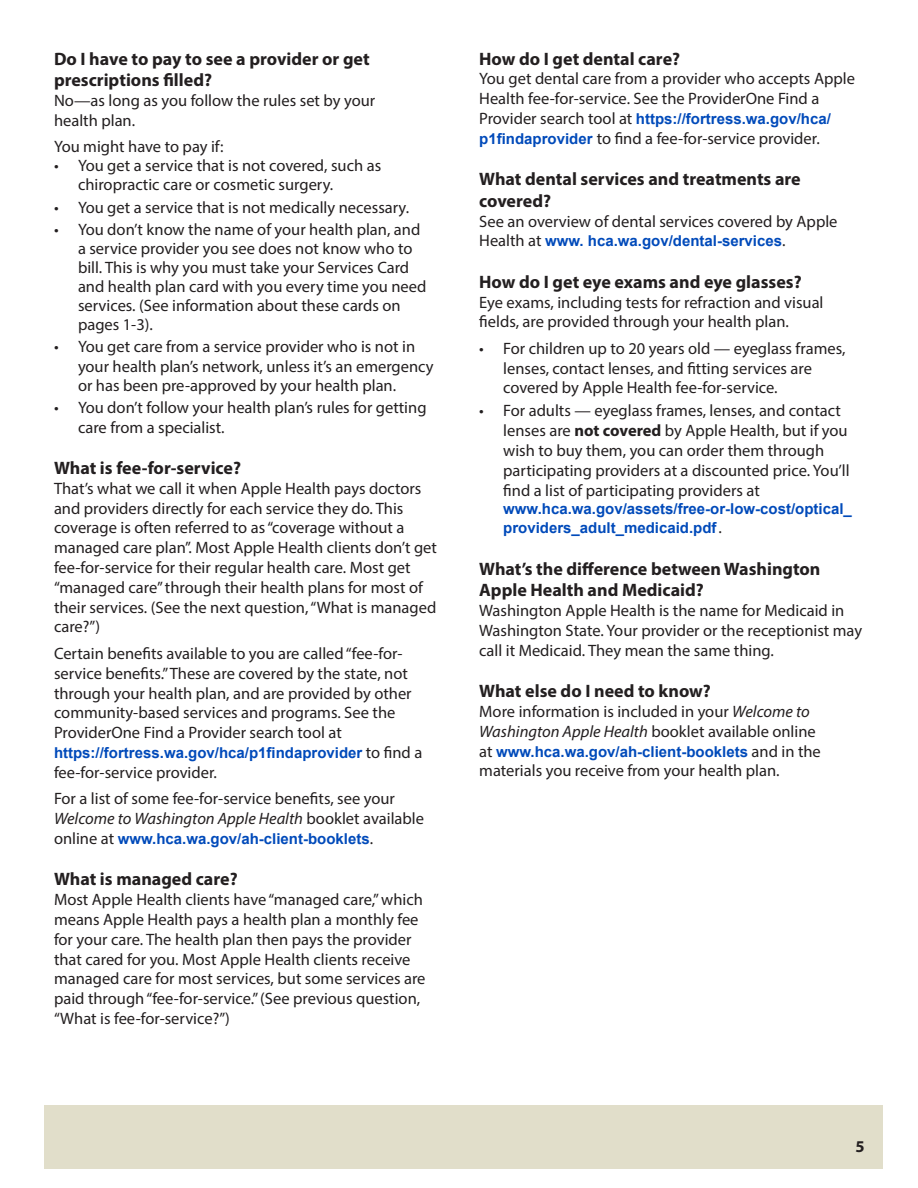
<style>
.page{position:relative;width:918px;height:1188px;background:#fff}
.page>*{position:absolute;margin:0;border:0;box-sizing:border-box;transform-origin:0 0}
.t1{font:700 18px/21.6px "Myriad Pro";color:#231f20}
.indent{font:16.5px/19.8px "Myriad Pro";color:#231f20}
.t2{font:700 16.5px "Myriad Pro";color:#231f20}
.indent-2{font:700 15px/19.8px "Arial";color:#004aba}
.s1{font-family:"Myriad Pro";font-weight:400;font-size:16.5px;color:#231f20}
.s2{font-style:italic}
.s3{font-family:"Arial";font-weight:700;font-size:15px;color:#004aba}
.s4{font-weight:700}
</style>
<div class="page">
<div style="left:44px;top:1105px;width:838px;height:64px;background:#e1deca"></div>
<p class="t1" style="left:54px;top:47px;width:317px">Do I have to pay to see a provider or get prescriptions filled?</p>
<p class="indent" style="left:54px;top:90px;width:323px">No—as long as you follow the rules set by your health plan.</p>
<p class="indent" style="left:54px;top:137px;width:171px">You might have to pay if:</p>
<p class="indent" style="left:78px;top:156px;width:305px;line-height:19px;text-indent:-24px">• You get a service that is not covered, such as chiropractic care or cosmetic surgery.</p>
<p class="indent" style="left:54px;top:197px;width:357px">• You get a service that is not medically necessary.</p>
<p class="indent" style="left:78px;top:220px;width:350px;line-height:19px;text-indent:-24px">• You don’t know the name of your health plan, and a service provider you see does not know who to bill. This is why you must take your Services Card and health plan card with you every time you need services. (See information about these cards on pages 1-3).</p>
<p class="indent" style="left:78px;top:337px;width:357px;line-height:19px;text-indent:-24px">• You get care from a service provider who is not in your health plan’s network, unless it’s an emergency or has been pre-approved by your health plan.</p>
<p class="indent" style="left:78px;top:397px;width:350px;text-indent:-24px">• You don’t follow your health plan’s rules for getting care from a specialist.</p>
<p class="t1" style="left:54px;top:457px;width:189px">What is fee-for-service?</p>
<p class="indent" style="left:54px;top:478px;width:385px">That’s what we call it when Apple Health pays doctors and providers directly for each service they do. This coverage is often referred to as “coverage without a managed care plan”. Most Apple Health clients don’t get fee-for-service for their regular health care. Most get “managed care” through their health plans for most of their services. (See the next question, “What is managed care?”)</p>
<p class="indent" style="left:54px;top:643px;width:359px">Certain benefits available to you are called “fee-for&shy;service benefits.” These are covered by the state, not through your health plan, and are provided by other community-based services and programs. See the ProviderOne Find a Provider search tool at</p>
<p class="indent-2" style="left:54px;top:743px;width:370px">https://fortress.wa.gov/hca/p1findaprovider <span class="s1">to find a</span></p>
<p class="indent" style="left:54px;top:762px;width:165px">fee-for-service provider.</p>
<p class="indent" style="left:54px;top:789px;width:372px">For a list of some fee-for-service benefits, see your<br><span class="s2">Welcome to Washington Apple Health</span> booklet available</p>
<p class="indent-2" style="left:54px;top:829px;width:321px"><span class="s1">online at</span> www.hca.wa.gov/ah-client-booklets<span class="s1">.</span></p>
<p class="t1" style="left:54px;top:868px;width:185px">What is managed care?</p>
<p class="indent" style="left:54px;top:889px;width:373px">Most Apple Health clients have “managed care,” which means Apple Health pays a health plan a monthly fee for your care. The health plan then pays the provider that cared for you. Most Apple Health clients receive managed care for most services, but some services are paid through “fee-for-service.” (See previous question, “What is fee-for-service?”)</p>
<p class="t1" style="left:479px;top:47px;width:202px">How do I get dental care?</p>
<p class="indent" style="left:479px;top:69px;width:377px">You get dental care from a provider who accepts Apple<br>Health fee-for-service. See the ProviderOne Find a</p>
<p class="indent-2" style="left:479px;top:109px;width:353px"><span class="s1">Provider search tool at</span> https://fortress.wa.gov/hca/</p>
<p class="indent" style="left:479px;top:128px;width:342px"><span class="s3">p1findaprovider</span> to find a fee-for-service provider.</p>
<p class="t1" style="left:479px;top:168px;width:323px">What dental services and treatments are covered?</p>
<p class="indent" style="left:479px;top:211px;width:360px">See an overview of dental services covered by Apple</p>
<p class="indent-2" style="left:479px;top:231px;width:308px"><span class="s1">Health at</span> www. hca.wa.gov/dental-services<span class="s1">.</span></p>
<p class="t1" style="left:479px;top:270px;width:324px">How do I get eye exams and eye glasses?</p>
<p class="indent" style="left:479px;top:292px;width:346px">Eye exams, including tests for refraction and visual fields, are provided through your health plan.</p>
<p class="indent" style="left:503px;top:338px;width:344px;text-indent:-24px">• For children up to 20 years old — eyeglass frames, lenses, contact lenses, and fitting services are covered by Apple Health fee-for-service.</p>
<p class="indent" style="left:503px;top:401px;width:348px;text-indent:-24px">• For adults — eyeglass frames, lenses, and contact lenses are <span class="s4">not covered</span> by Apple Health, but if you wish to buy them, you can order them through participating providers at a discounted price. You’ll find a list of participating providers at</p>
<p class="indent-2" style="left:503px;top:499px;width:350px">www.hca.wa.gov/assets/free-or-low-cost/optical_ providers_adult_medicaid.pdf <span class="s1">.</span></p>
<p class="t1" style="left:479px;top:557px;width:343px">What’s the difference between Washington<br>Apple Health and Medicaid?</p>
<p class="indent" style="left:479px;top:601px;width:384px">Washington Apple Health is the name for Medicaid in<br>Washington State. Your provider or the receptionist may call it Medicaid. They mean the same thing.</p>
<p class="t1" style="left:479px;top:680px;width:233px">What else do I need to know?</p>
<p class="indent" style="left:479px;top:701px;width:338px">More information is included in your <span class="s2">Welcome to<br>Washington Apple Health</span> booklet available online</p>
<p class="indent-2" style="left:479px;top:742px;width:343px"><span class="s1">at</span> www.hca.wa.gov/ah-client-booklets <span class="s1">and in the</span></p>
<p class="indent" style="left:479px;top:761px;width:302px">materials you receive from your health plan.</p>
<p class="t2" style="left:855px;top:1136px;width:11px">5</p>
</div>
